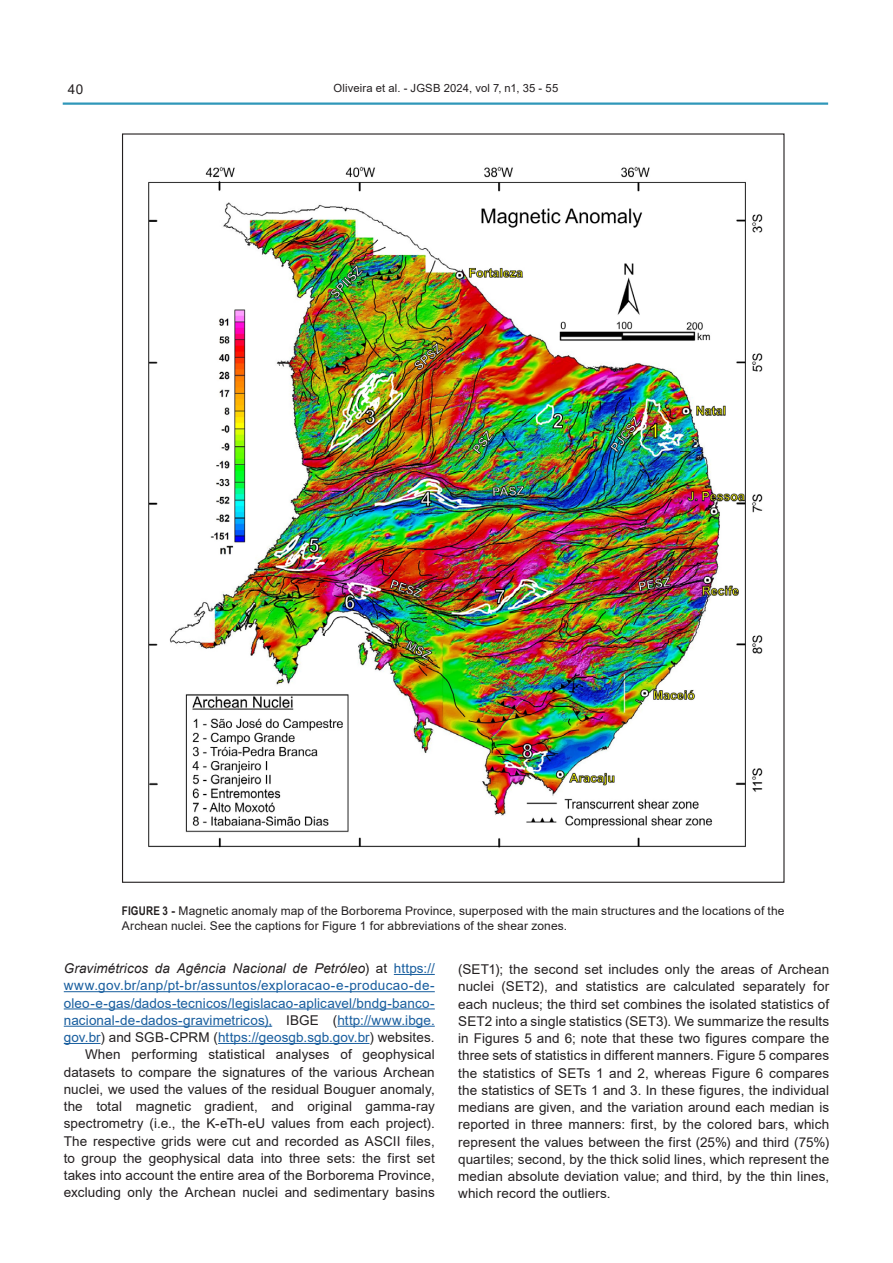
<style>
.page{position:relative;width:893px;height:1263px;background:#fff}
.page>*{position:absolute;margin:0;border:0;box-sizing:border-box;transform-origin:0 0}
.t1{font:13.5px/17.2px "Arial";letter-spacing:.01em;color:#231f20;text-align:right}
.t2{font:12px/15px "Arial";letter-spacing:.01em;color:#231f20}
.t3{font:11.25px "Arial";letter-spacing:.015em;color:#231f20}
.s1{font-family:"Arial Narrow";font-weight:700}
.s2{font-weight:700}
.s3{font-style:italic}
.s4{color:#175d9e}
</style>
<div class="page">
<hr style="left:63px;top:102px;width:765px;height:3px;background:#2f97b9">
<hr style="left:394px;top:974px;width:41px;height:1px;background:#175d9e">
<hr style="left:64px;top:991px;width:371px;height:1px;background:#175d9e">
<hr style="left:64px;top:1008px;width:371px;height:1px;background:#175d9e">
<hr style="left:64px;top:1026px;width:208px;height:1px;background:#175d9e">
<hr style="left:337px;top:1026px;width:98px;height:1px;background:#175d9e">
<hr style="left:64px;top:1043px;width:37px;height:1px;background:#175d9e">
<hr style="left:218px;top:1043px;width:152px;height:1px;background:#175d9e">
<img style="left:148px;top:166px;width:615px;height:682px">
<p class="t1" style="left:68px;top:81px;width:17px">40</p>
<p class="t3" style="left:334px;top:80px;width:226px">Oliveira et al. - JGSB 2024, vol 7, n1, 35 - 55</p>
<p class="t2" style="left:122px;top:903px;width:664px"><span class="s1">FIGURE 3</span> <span class="s2">-</span> Magnetic anomaly map of the Borborema Province, superposed with the main structures and the locations of the<br>Archean nuclei. See the captions for Figure 1 for abbreviations of the shear zones.</p>
<p class="t1" style="left:64px;top:959px;width:373px"><span class="s3">Gravimétricos da Agência Nacional de Petróleo</span>) at <span class="s4">https:// www.gov.br/anp/pt-br/assuntos/exploracao-e-producao-de&shy;oleo-e-gas/dados-tecnicos/legislacao-aplicavel/bndg-banco&shy;nacional-de-dados-gravimetricos),</span> IBGE (<span class="s4">http://www.ibge. gov.br</span>) and SGB-CPRM (<span class="s4">https://geosgb.sgb.gov.br</span>) websites.<br>When performing statistical analyses of geophysical datasets to compare the signatures of the various Archean nuclei, we used the values of the residual Bouguer anomaly, the total magnetic gradient, and original gamma-ray spectrometry (i.e., the K-eTh-eU values from each project).<br>The respective grids were cut and recorded as ASCII files, to group the geophysical data into three sets: the first set takes into account the entire area of the Borborema Province, excluding only the Archean nuclei and sedimentary basins</p>
<p class="t1" style="left:458px;top:961px;width:373px;text-align:justify">(SET1); the second set includes only the areas of Archean nuclei (SET2), and statistics are calculated separately for each nucleus; the third set combines the isolated statistics of SET2 into a single statistics (SET3). We summarize the results in Figures 5 and 6; note that these two figures compare the three sets of statistics in different manners. Figure 5 compares the statistics of SETs 1 and 2, whereas Figure 6 compares the statistics of SETs 1 and 3. In these figures, the individual medians are given, and the variation around each median is reported in three manners: first, by the colored bars, which represent the values between the first (25%) and third (75%) quartiles; second, by the thick solid lines, which represent the median absolute deviation value; and third, by the thin lines, which record the outliers.</p>
</div>
